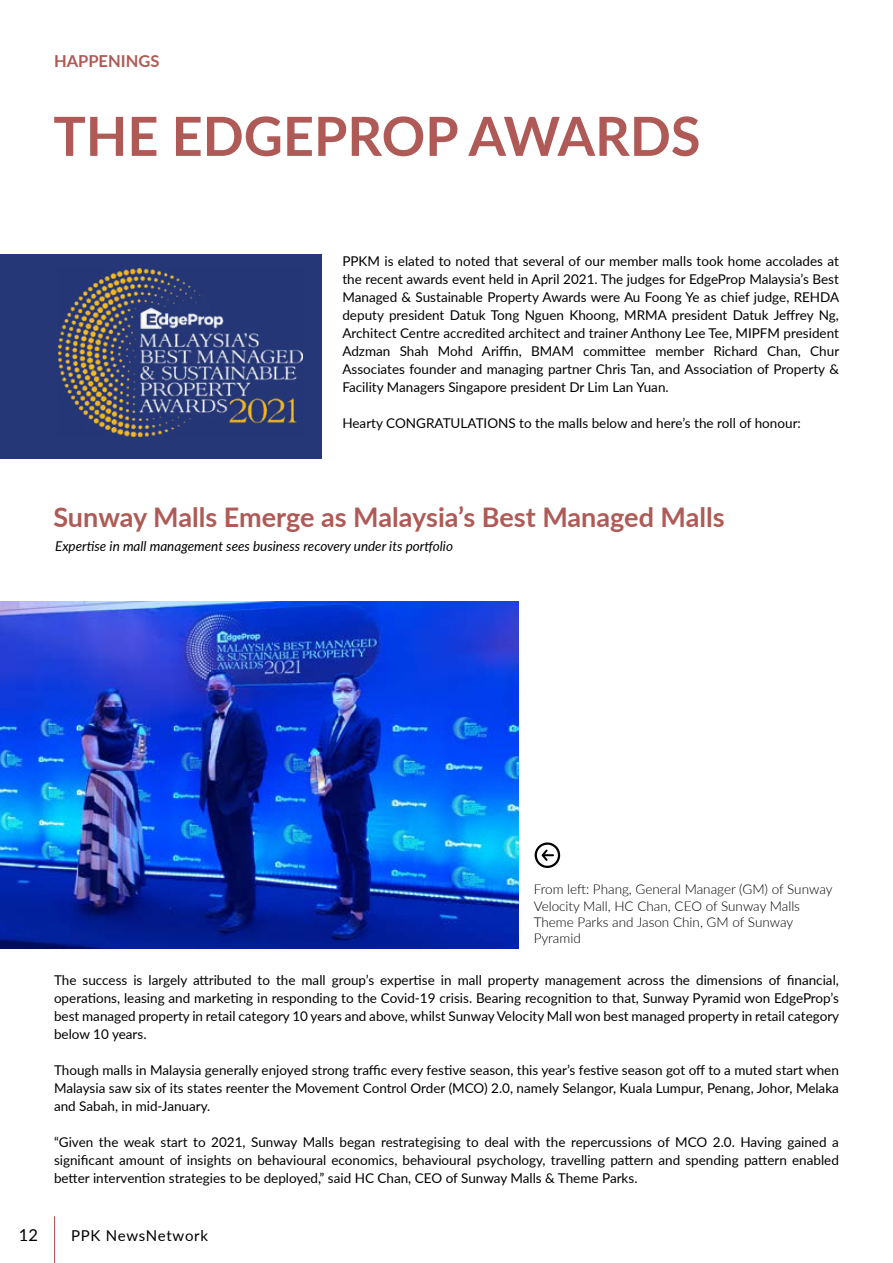
<style>
.page{position:relative;width:893px;height:1263px;background:#fff}
.page>*{position:absolute;margin:0;border:0;box-sizing:border-box;transform-origin:0 0}
.t1{font:700 54px "Lato";color:#af5a56}
.t2{font:700 27px "Lato";color:#af5a56}
.t3{font:700 16.5px "Lato";color:#af5a56}
.t4{font:16.5px "Lato";color:#000}
.t5{font:15px "Lato";letter-spacing:.045em;color:#000}
.t6{font:13.5px/18px "Lato";color:#000;text-align:justify}
.t7{font:300 13.5px/16.2px "Lato";color:#000}
.t8{font:italic 13.5px "Lato";color:#000}
</style>
<div class="page">
<hr style="left:54px;top:1216px;width:1px;height:47px;background:#af5a56">
<img style="left:0;top:602px;width:519px;height:346px">
<div style="left:535px;top:842px;width:25px;height:26px;border:2px solid #000;border-radius:50%"></div>
<svg style="left:540px;top:849px;width:13px;height:14px"></svg>
<div style="left:0;top:255px;width:322px;height:204px;background:#253777"></div>
<img style="left:58px;top:268px;width:245px;height:169px">
<p class="t3" style="left:54px;top:49px;width:107px">HAPPENINGS</p>
<h1 class="t1" style="left:53px;top:96px;width:648px">THE EDGEPROP AWARDS</h1>
<p class="t6" style="left:342px;top:252px;width:498px">PPKM is elated to noted that several of our member malls took home accolades at the recent awards event held in April 2021. The judges for EdgeProp Malaysia’s Best Managed &amp; Sustainable Property Awards were Au Foong Ye as chief judge, REHDA deputy president Datuk Tong Nguen Khoong, MRMA president Datuk Jeffrey Ng, Architect Centre accredited architect and trainer Anthony Lee Tee, MIPFM president Adzman Shah Mohd Ariffin, BMAM committee member Richard Chan, Chur Associates founder and managing partner Chris Tan, and Association of Property &amp; Facility Managers Singapore president Dr Lim Lan Yuan.</p>
<p class="t6" style="left:342px;top:414px;width:460px">Hearty CONGRATULATIONS to the malls below and here’s the roll of honour:</p>
<h2 class="t2" style="left:53px;top:498px;width:673px">Sunway Malls Emerge as Malaysia’s Best Managed Malls</h2>
<p class="t8" style="left:55px;top:536px;width:399px">Expertise in mall management sees business recovery under its portfolio</p>
<p class="t7" style="left:534px;top:881px;width:300px">From left: Phang, General Manager (GM) of Sunway Velocity Mall, HC Chan, CEO of Sunway Malls Theme Parks and Jason Chin, GM of Sunway Pyramid</p>
<p class="t6" style="left:54px;top:970px;width:787px">The success is largely attributed to the mall group’s expertise in mall property management across the dimensions of financial, operations, leasing and marketing in responding to the Covid-19 crisis. Bearing recognition to that, Sunway Pyramid won EdgeProp’s best managed property in retail category 10 years and above, whilst Sunway Velocity Mall won best managed property in retail category below 10 years.</p>
<p class="t6" style="left:54px;top:1060px;width:786px">Though malls in Malaysia generally enjoyed strong traffic every festive season, this year’s festive season got off to a muted start when Malaysia saw six of its states reenter the Movement Control Order (MCO) 2.0, namely Selangor, Kuala Lumpur, Penang, Johor, Melaka and Sabah, in mid-January.</p>
<p class="t6" style="left:54px;top:1132px;width:786px">“Given the weak start to 2021, Sunway Malls began restrategising to deal with the repercussions of MCO 2.0. Having gained a significant amount of insights on behavioural economics, behavioural psychology, travelling pattern and spending pattern enabled better intervention strategies to be deployed,” said HC Chan, CEO of Sunway Malls &amp; Theme Parks.</p>
<p class="t4" style="left:19px;top:1223px;width:21px">12</p>
<p class="t5" style="left:71px;top:1225px;width:139px">PPK NewsNetwork</p>
</div>
